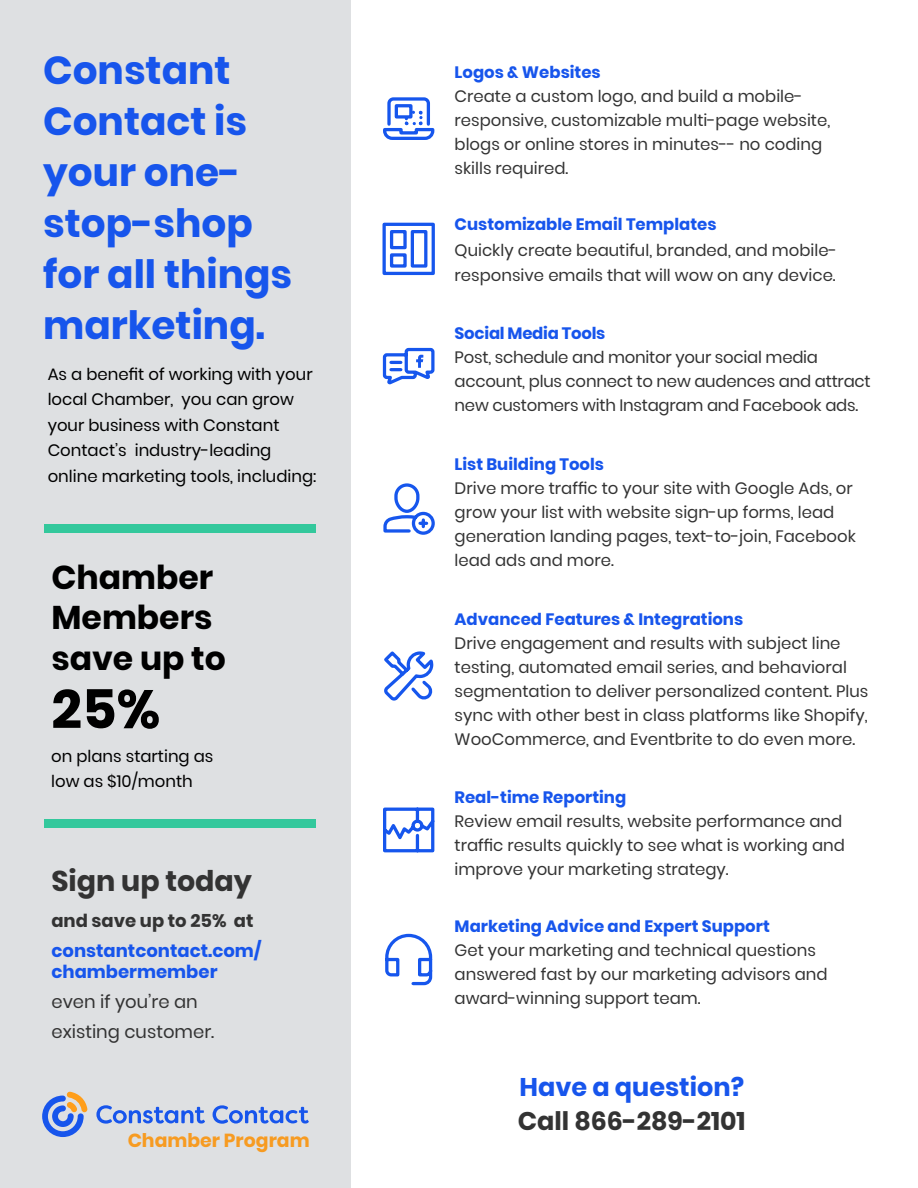
<style>
.page{position:relative;width:918px;height:1188px;background:#fff}
.page>*{position:absolute;margin:0;border:0;box-sizing:border-box;transform-origin:0 0}
.t1{font:700 54px "Poppins";color:#000}
.t2{font:700 39px/51px "Poppins";color:#1755ec}
.t3{font:700 33px/40.5px "Poppins";color:#000}
.t4{font:700 28.5px "Poppins";color:#333}
.t5{font:700 25.5px "Poppins";color:#333}
.t6{font:700 25.5px "Poppins";color:#1755ec}
.t7{font:700 18.9px "Poppins";color:#f79b21}
.t8{font:700 18px/21px "Poppins";color:#1755ec}
.t9{font:18px/30px "Poppins";color:#333}
.t10{font:700 18px "Poppins";color:#333}
.t11{font:16.5px/24px "Poppins";color:#333}
.t12{font:16.5px/25.5px "Poppins";color:#000}
.t13{font:700 16.5px "Poppins";color:#1755ec}
</style>
<div class="page">
<div style="left:0;top:0;width:351px;height:1188px;background:#dee0e2"></div>
<svg style="left:213px;top:1105px;width:96px;height:19px"></svg>
<svg style="left:96px;top:1105px;width:109px;height:19px"></svg>
<svg style="left:42px;top:1091px;width:46px;height:46px"></svg>
<div style="left:44px;top:524px;width:271px;height:9px;background:#33c89c"></div>
<div style="left:44px;top:819px;width:271px;height:9px;background:#33c89c"></div>
<div style="left:383px;top:223px;width:52px;height:52px;border:3px solid #1656ed"></div>
<svg style="left:389px;top:230px;width:39px;height:38px"></svg>
<svg style="left:382px;top:347px;width:53px;height:36px"></svg>
<svg style="left:383px;top:97px;width:52px;height:43px"></svg>
<div style="left:395px;top:104px;width:18px;height:15px;border:3px solid #1656ed"></div>
<svg style="left:383px;top:807px;width:52px;height:46px"></svg>
<svg style="left:384px;top:651px;width:50px;height:50px"></svg>
<svg style="left:383px;top:483px;width:52px;height:52px"></svg>
<svg style="left:385px;top:933px;width:48px;height:53px"></svg>
<h2 class="t2" style="left:43px;top:45px;width:250px">Constant<br>Contact is your one&shy;stop-shop for all things marketing.</h2>
<p class="t12" style="left:48px;top:361px;width:270px">As a benefit of working with your local Chamber, you can grow your business with Constant<br>Contact’s industry-leading online marketing tools, including:</p>
<h3 class="t3" style="left:51px;top:557px;width:176px">Chamber<br>Members save up to</h3>
<h1 class="t1" style="left:51px;top:677px;width:110px">25%</h1>
<p class="t12" style="left:51px;top:743px;width:164px">on plans starting as low as $10/month</p>
<h3 class="t4" style="left:51px;top:864px;width:202px">Sign up today</h3>
<p class="t10" style="left:51px;top:910px;width:203px">and save up to 25% at</p>
<p class="t8" style="left:51px;top:940px;width:211px">constantcontact.com/ chambermember</p>
<p class="t9" style="left:51px;top:987px;width:164px">even if you’re an existing customer.</p>
<p class="t7" style="left:128px;top:1129px;width:183px">Chamber Program</p>
<p class="t13" style="left:455px;top:63px;width:148px">Logos &amp; Websites</p>
<p class="t11" style="left:455px;top:85px;width:377px">Create a custom logo, and build a mobile&shy;responsive, customizable multi-page website, blogs or online stores in minutes-- no coding skills required.</p>
<p class="t13" style="left:455px;top:214px;width:263px">Customizable Email Templates</p>
<p class="t11" style="left:455px;top:237px;width:384px;line-height:25.5px">Quickly create beautiful, branded, and mobile&shy;responsive emails that will wow on any device.</p>
<p class="t13" style="left:455px;top:323px;width:152px">Social Media Tools</p>
<p class="t11" style="left:455px;top:345px;width:418px">Post, schedule and monitor your social media account, plus connect to new audences and attract new customers with Instagram and Facebook ads.</p>
<p class="t13" style="left:455px;top:454px;width:151px">List Building Tools</p>
<p class="t11" style="left:455px;top:476px;width:403px">Drive more traffic to your site with Google Ads, or grow your list with website sign-up forms, lead generation landing pages, text-to-join, Facebook lead ads and more.</p>
<p class="t13" style="left:455px;top:609px;width:290px">Advanced Features &amp; Integrations</p>
<p class="t11" style="left:455px;top:631px;width:415px">Drive engagement and results with subject line testing, automated email series, and behavioral segmentation to deliver personalized content. Plus sync with other best in class platforms like Shopify, WooCommerce, and Eventbrite to do even more.</p>
<p class="t13" style="left:455px;top:787px;width:173px">Real-time Reporting</p>
<p class="t11" style="left:455px;top:809px;width:392px">Review email results, website performance and traffic results quickly to see what is working and improve your marketing strategy.</p>
<p class="t13" style="left:455px;top:917px;width:317px">Marketing Advice and Expert Support</p>
<p class="t11" style="left:455px;top:939px;width:375px">Get your marketing and technical questions answered fast by our marketing advisors and award-winning support team.</p>
<h3 class="t6" style="left:520px;top:1072px;width:226px">Have a question?</h3>
<h3 class="t5" style="left:518px;top:1106px;width:229px">Call 866-289-2101</h3>
</div>
